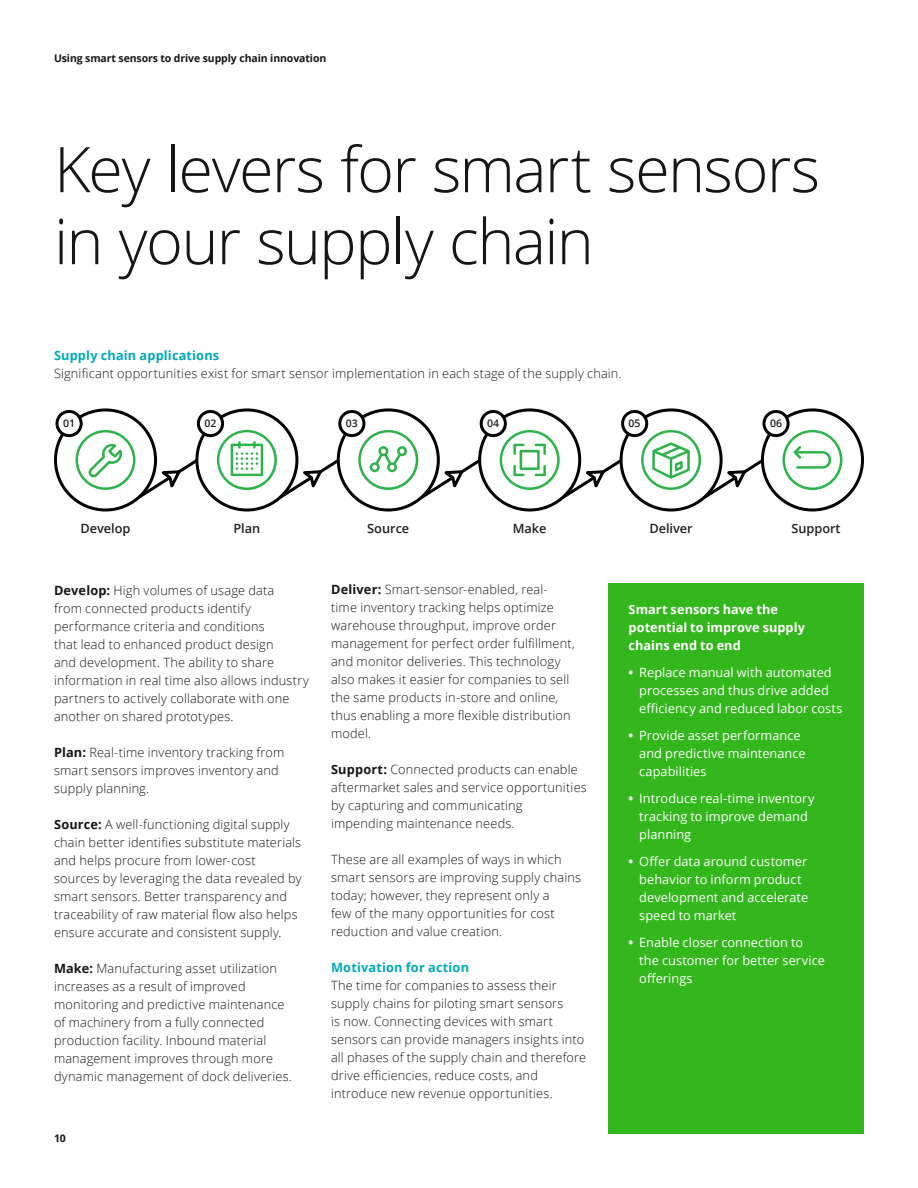
<style>
.page{position:relative;width:918px;height:1188px;background:#fff}
.page>*{position:absolute;margin:0;border:0;box-sizing:border-box;transform-origin:0 0}
.t1{font:300 63px/72px "Open Sans";letter-spacing:-.025em;color:#151616}
.t2{font:300 12.75px/18px "Open Sans";letter-spacing:.015em;color:#151616}
.t3{font:12.75px/18px "Open Sans";letter-spacing:.005em;color:#fff}
.t4{font:700 12.75px/18px "Open Sans";color:#fff}
.t5{font:700 12.75px "Open Sans";letter-spacing:.01em;color:#00a8bb}
.t6{font:600 12.75px "Open Sans";color:#231f20}
.t7{font:700 10.5px "Open Sans";letter-spacing:-.01em;color:#151616}
.t8{font:600 10.5px "Open Sans";color:#231f20}
.s1{font-weight:700}
</style>
<div class="page">
<svg style="left:54px;top:408px;width:810px;height:104px"></svg>
<div style="left:608px;top:584px;width:256px;height:550px;background:#33b71c"></div>
<p class="t7" style="left:54px;top:51px;width:274px">Using smart sensors to drive supply chain innovation</p>
<h1 class="t1" style="left:54px;top:132px;width:768px">Key levers for smart sensors in your supply chain</h1>
<p class="t5" style="left:54px;top:347px;width:167px">Supply chain applications</p>
<p class="t2" style="left:54px;top:364px;width:569px">Significant opportunities exist for smart sensor implementation in each stage of the supply chain.</p>
<p class="t8" style="left:63px;top:416px;width:13px">01</p>
<p class="t8" style="left:204px;top:416px;width:13px">02</p>
<p class="t8" style="left:346px;top:416px;width:13px">03</p>
<p class="t8" style="left:487px;top:416px;width:13px">04</p>
<p class="t8" style="left:629px;top:416px;width:13px">05</p>
<p class="t8" style="left:770px;top:416px;width:13px">06</p>
<p class="t6" style="left:80px;top:519px;width:52px">Develop</p>
<p class="t6" style="left:233px;top:519px;width:28px">Plan</p>
<p class="t6" style="left:367px;top:519px;width:44px">Source</p>
<p class="t6" style="left:513px;top:519px;width:35px">Make</p>
<p class="t6" style="left:649px;top:519px;width:45px">Deliver</p>
<p class="t6" style="left:791px;top:519px;width:51px">Support</p>
<p class="t2" style="left:54px;top:581px;width:257px"><span class="s1">Develop:</span> High volumes of usage data<br>from connected products identify performance criteria and conditions<br>that lead to enhanced product design<br>and development. The ability to share information in real time also allows industry partners to actively collaborate with one another on shared prototypes.</p>
<p class="t2" style="left:54px;top:743px;width:232px"><span class="s1">Plan:</span> Real-time inventory tracking from smart sensors improves inventory and supply planning.</p>
<p class="t2" style="left:54px;top:815px;width:249px"><span class="s1">Source:</span> A well-functioning digital supply chain better identifies substitute materials and helps procure from lower-cost sources by leveraging the data revealed by smart sensors. Better transparency and traceability of raw material flow also helps ensure accurate and consistent supply.</p>
<p class="t2" style="left:54px;top:959px;width:239px"><span class="s1">Make:</span> Manufacturing asset utilization increases as a result of improved monitoring and predictive maintenance of machinery from a fully connected production facility. Inbound material management improves through more dynamic management of dock deliveries.</p>
<p class="t7" style="left:54px;top:1131px;width:13px">10</p>
<p class="t2" style="left:331px;top:580px;width:245px"><span class="s1">Deliver:</span> Smart-sensor-enabled, real&shy;time inventory tracking helps optimize warehouse throughput, improve order management for perfect order fulfillment, and monitor deliveries. This technology also makes it easier for companies to sell the same products in-store and online, thus enabling a more flexible distribution model.</p>
<p class="t2" style="left:331px;top:760px;width:257px"><span class="s1">Support:</span> Connected products can enable aftermarket sales and service opportunities by capturing and communicating impending maintenance needs.</p>
<p class="t2" style="left:331px;top:850px;width:251px">These are all examples of ways in which smart sensors are improving supply chains today; however, they represent only a<br>few of the many opportunities for cost reduction and value creation.</p>
<p class="t5" style="left:331px;top:958px;width:139px">Motivation for action</p>
<p class="t2" style="left:331px;top:976px;width:257px">The time for companies to assess their supply chains for piloting smart sensors<br>is now. Connecting devices with smart sensors can provide managers insights into all phases of the supply chain and therefore drive efficiencies, reduce costs, and introduce new revenue opportunities.</p>
<p class="t4" style="left:629px;top:600px;width:178px">Smart sensors have the potential to improve supply chains end to end</p>
<p class="t3" style="left:639px;top:663px;width:205px;text-indent:-11px"><span class="s1">•</span> Replace manual with automated processes and thus drive added efficiency and reduced labor costs</p>
<p class="t3" style="left:639px;top:726px;width:168px;text-indent:-11px"><span class="s1">•</span> Provide asset performance and predictive maintenance capabilities</p>
<p class="t3" style="left:639px;top:789px;width:177px;text-indent:-11px"><span class="s1">•</span> Introduce real-time inventory tracking to improve demand planning</p>
<p class="t3" style="left:639px;top:852px;width:170px;text-indent:-11px"><span class="s1">•</span> Offer data around customer behavior to inform product development and accelerate speed to market</p>
<p class="t3" style="left:639px;top:933px;width:187px;text-indent:-11px"><span class="s1">•</span> Enable closer connection to the customer for better service offerings</p>
</div>
